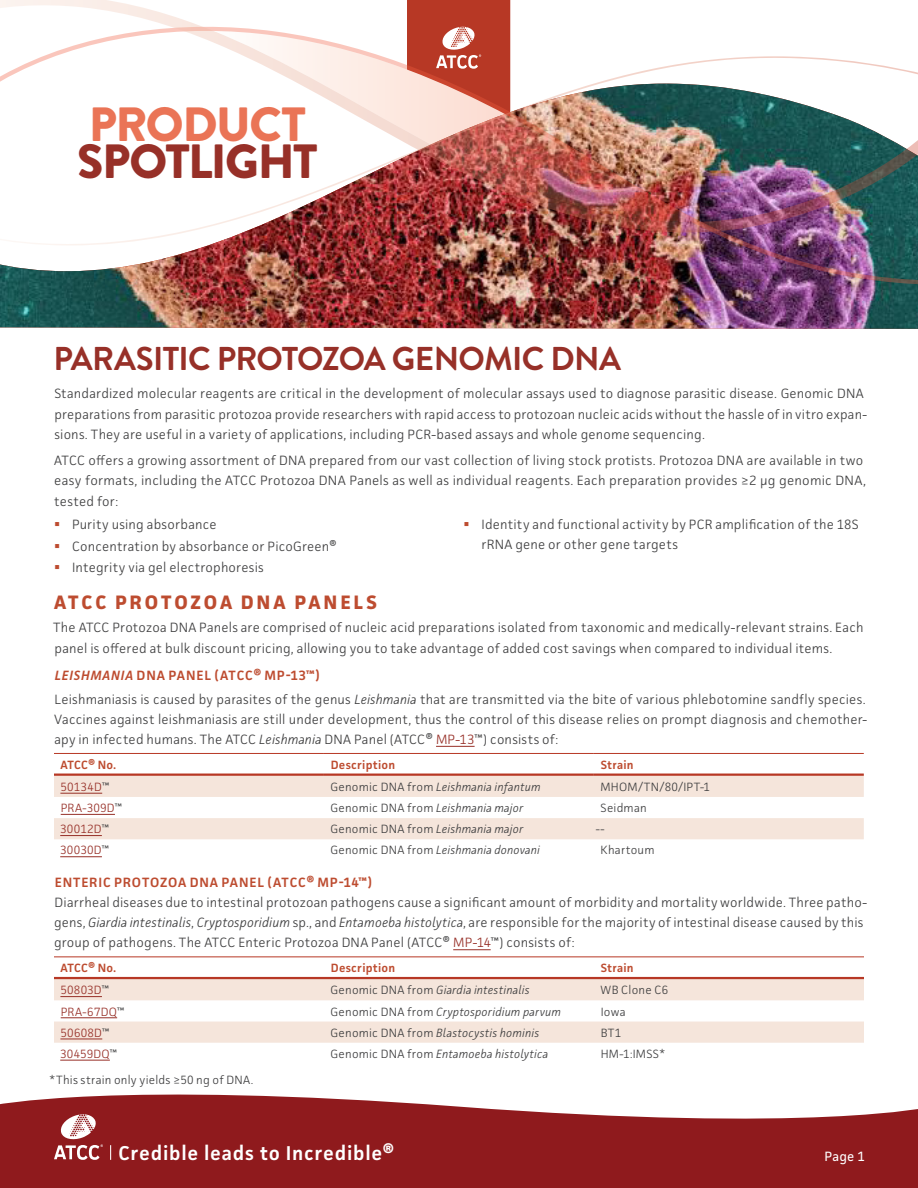
<style>
.page{position:relative;width:918px;height:1188px;background:#fff}
.page>*{position:absolute;margin:0;border:0;box-sizing:border-box;transform-origin:0 0}
.t1{font:900 48px "Brandon Grotesque";letter-spacing:-.035em;color:#973028}
.t2{font:900 48px "Brandon Grotesque";letter-spacing:-.03em;color:#ea7456}
.t3{font:700 33px "Brandon Grotesque";letter-spacing:-.02em;color:#973028}
.t4{font:600 20.1px "Facit";letter-spacing:.035em;color:#fff}
.t5{font:700 19.5px "Facit";letter-spacing:.145em;color:#bd4c30}
.t6{font:300 13.5px/20.2px "Facit";letter-spacing:.015em;color:#3e3e3f}
.t7{font:600 13.5px "Facit";letter-spacing:.06em;color:#bd4c30}
.t8{font:13.5px "Facit";color:#fff}
.Table_Body{font:italic 300 12px "Facit";letter-spacing:.015em;color:#3e3e3f}
.Table_Body-2{font:300 12px "Facit";letter-spacing:.02em;color:#3e3e3f}
.Table_Body-3{font:300 12px "Facit";letter-spacing:.02em;color:#973028}
.Table_Header{font:600 12px "Facit";letter-spacing:.015em;color:#bd4c30}
.s1{font-style:italic}
.s2{color:#973028}
.s3{color:#3e3e3f}
.s4{font-style:normal}
</style>
<div class="page">
<img style="left:0;top:287px;width:918px;height:42px">
<img style="left:0;top:246px;width:918px;height:41px">
<svg style="left:0;top:0;width:511px;height:56px"></svg>
<img style="left:0;top:56px;width:918px;height:190px">
<svg style="left:0;top:1094px;width:918px;height:94px;background:#9e393c"></svg>
<svg style="left:54px;top:1112px;width:49px;height:48px"></svg>
<svg style="left:110px;top:1145px;width:1px;height:15px"></svg>
<svg style="left:407px;top:0;width:103px;height:117px;background:#ca6858"></svg>
<hr style="left:436px;top:746px;width:39px;height:1px;background:#973028">
<hr style="left:453px;top:949px;width:38px;height:1px;background:#973028">
<svg style="left:54px;top:776px;width:810px;height:63px;fill:#f5e5db"></svg>
<hr style="left:54px;top:753px;width:270px;height:1px;background:#b73825">
<hr style="left:324px;top:753px;width:270px;height:1px;background:#b73825">
<hr style="left:594px;top:753px;width:270px;height:1px;background:#b73825">
<hr style="left:54px;top:774px;width:270px;height:2px;background:#b73825">
<hr style="left:324px;top:774px;width:270px;height:2px;background:#b73825">
<hr style="left:594px;top:774px;width:270px;height:2px;background:#b73825">
<hr style="left:60px;top:793px;width:42px;height:1px;background:#973028">
<hr style="left:61px;top:814px;width:54px;height:1px;background:#973028">
<hr style="left:60px;top:835px;width:42px;height:1px;background:#973028">
<hr style="left:60px;top:856px;width:42px;height:1px;background:#973028">
<svg style="left:54px;top:979px;width:810px;height:64px;fill:#f5e5db"></svg>
<hr style="left:54px;top:956px;width:270px;height:1px;background:#b73825">
<hr style="left:324px;top:956px;width:270px;height:1px;background:#b73825">
<hr style="left:594px;top:956px;width:270px;height:1px;background:#b73825">
<hr style="left:54px;top:977px;width:270px;height:2px;background:#b73825">
<hr style="left:324px;top:977px;width:270px;height:2px;background:#b73825">
<hr style="left:594px;top:977px;width:270px;height:2px;background:#b73825">
<hr style="left:60px;top:996px;width:42px;height:1px;background:#973028">
<hr style="left:61px;top:1017px;width:56px;height:1px;background:#973028">
<hr style="left:60px;top:1039px;width:42px;height:1px;background:#973028">
<hr style="left:60px;top:1060px;width:50px;height:1px;background:#973028">
<h1 class="t2" style="left:89px;top:90px;width:219px">PRODUCT</h1>
<h1 class="t1" style="left:77px;top:128px;width:242px">SPOTLIGHT</h1>
<h1 class="t3" style="left:54px;top:336px;width:569px">PARASITIC PROTOZOA GENOMIC DNA</h1>
<p class="t6" style="left:54px;top:383px;width:814px">Standardized molecular reagents are critical in the development of molecular assays used to diagnose parasitic disease. Genomic DNA preparations from parasitic protozoa provide researchers with rapid access to protozoan nucleic acids without the hassle of in vitro expan&shy;sions. They are useful in a variety of applications, including PCR-based assays and whole genome sequencing.</p>
<p class="t6" style="left:54px;top:450px;width:813px">ATCC offers a growing assortment of DNA prepared from our vast collection of living stock protists. Protozoa DNA are available in two easy formats, including the ATCC Protozoa DNA Panels as well as individual reagents. Each preparation provides ≥2 µg genomic DNA, tested for:</p>
<p class="t6" style="left:72px;top:514px;width:146px">Purity using absorbance</p>
<p class="t6" style="left:72px;top:536px;width:266px">Concentration by absorbance or PicoGreen®</p>
<p class="t6" style="left:72px;top:557px;width:193px">Integrity via gel electrophoresis</p>
<p class="t6" style="left:482px;top:514px;width:379px">Identity and functional activity by PCR amplification of the 18S rRNA gene or other gene targets</p>
<h2 class="t5" style="left:54px;top:590px;width:324px">ATCC PROTOZOA DNA PANELS</h2>
<p class="t6" style="left:53px;top:617px;width:812px">The ATCC Protozoa DNA Panels are comprised of nucleic acid preparations isolated from taxonomic and medically-relevant strains. Each panel is offered at bulk discount pricing, allowing you to take advantage of added cost savings when compared to individual items.</p>
<h3 class="t7" style="left:55px;top:667px;width:267px"><span class="s1">LEISHMANIA</span> DNA PANEL (ATCC® MP-13™)</h3>
<p class="t6" style="left:54px;top:689px;width:815px;text-align:justify">Leishmaniasis is caused by parasites of the genus <span class="s1">Leishmania</span> that are transmitted via the bite of various phlebotomine sandfly species.<br>Vaccines against leishmaniasis are still under development, thus the control of this disease relies on prompt diagnosis and chemother&shy;apy in infected humans. The ATCC <span class="s1">Leishmania</span> DNA Panel (ATCC® <span class="s2">MP-13</span>™) consists of:</p>
<p class="Table_Header" style="left:61px;top:757px;width:57px">ATCC® No.</p>
<p class="Table_Header" style="left:331px;top:757px;width:66px">Description</p>
<p class="Table_Header" style="left:601px;top:757px;width:34px">Strain</p>
<p class="Table_Body-3" style="left:60px;top:779px;width:51px">50134D<span class="s3">™</span></p>
<p class="Table_Body" style="left:331px;top:779px;width:211px"><span class="s4">Genomic DNA from</span> Leishmania infantum</p>
<p class="Table_Body-2" style="left:601px;top:779px;width:111px">MHOM/TN/80/IPT-1</p>
<p class="Table_Body-3" style="left:61px;top:801px;width:63px">PRA-309D<span class="s3">™</span></p>
<p class="Table_Body" style="left:331px;top:801px;width:194px"><span class="s4">Genomic DNA from</span> Leishmania major</p>
<p class="Table_Body-2" style="left:601px;top:801px;width:48px">Seidman</p>
<p class="Table_Body-3" style="left:60px;top:822px;width:50px">30012D<span class="s3">™</span></p>
<p class="Table_Body" style="left:331px;top:822px;width:194px"><span class="s4">Genomic DNA from</span> Leishmania major</p>
<p class="Table_Body-2" style="left:596px;top:822px;width:10px">--</p>
<p class="Table_Body-3" style="left:60px;top:843px;width:50px">30030D<span class="s3">™</span></p>
<p class="Table_Body" style="left:331px;top:843px;width:211px"><span class="s4">Genomic DNA from</span> Leishmania donovani</p>
<p class="Table_Body-2" style="left:601px;top:843px;width:55px">Khartoum</p>
<h3 class="t7" style="left:55px;top:874px;width:319px">ENTERIC PROTOZOA DNA PANEL (ATCC® MP-14™)</h3>
<p class="t6" style="left:54px;top:892px;width:815px">Diarrheal diseases due to intestinal protozoan pathogens cause a significant amount of morbidity and mortality worldwide. Three patho&shy;gens, <span class="s1">Giardia intestinalis</span>, <span class="s1">Cryptosporidium</span> sp., and <span class="s1">Entamoeba histolytica</span>, are responsible for the majority of intestinal disease caused by this group of pathogens. The ATCC Enteric Protozoa DNA Panel (ATCC® <span class="s2">MP-14</span>™) consists of:</p>
<p class="Table_Header" style="left:61px;top:960px;width:57px">ATCC® No.</p>
<p class="Table_Header" style="left:331px;top:960px;width:66px">Description</p>
<p class="Table_Header" style="left:601px;top:960px;width:34px">Strain</p>
<p class="Table_Body-3" style="left:60px;top:983px;width:50px">50803D<span class="s3">™</span></p>
<p class="Table_Body" style="left:331px;top:983px;width:200px"><span class="s4">Genomic DNA from</span> Giardia intestinalis</p>
<p class="Table_Body-2" style="left:601px;top:983px;width:69px">WB Clone C6</p>
<p class="Table_Body-3" style="left:61px;top:1004px;width:65px">PRA-67DQ<span class="s3">™</span></p>
<p class="Table_Body" style="left:331px;top:1004px;width:232px"><span class="s4">Genomic DNA from</span> Cryptosporidium parvum</p>
<p class="Table_Body-2" style="left:601px;top:1004px;width:27px">Iowa</p>
<p class="Table_Body-3" style="left:60px;top:1025px;width:51px">50608D<span class="s3">™</span></p>
<p class="Table_Body" style="left:331px;top:1025px;width:210px"><span class="s4">Genomic DNA from</span> Blastocystis hominis</p>
<p class="Table_Body-2" style="left:601px;top:1025px;width:22px">BT1</p>
<p class="Table_Body-3" style="left:60px;top:1046px;width:58px">30459DQ<span class="s3">™</span></p>
<p class="Table_Body" style="left:331px;top:1046px;width:219px"><span class="s4">Genomic DNA from</span> Entamoeba histolytica</p>
<p class="Table_Body-2" style="left:601px;top:1046px;width:66px">HM-1:IMSS*</p>
<p class="Table_Body-2" style="left:49px;top:1073px;width:206px">*This strain only yields ≥50 ng of DNA.</p>
<h3 class="t4" style="left:118px;top:1141px;width:277px">Credible leads to Incredible®</h3>
<p class="t8" style="left:824px;top:1148px;width:42px">Page 1</p>
</div>
